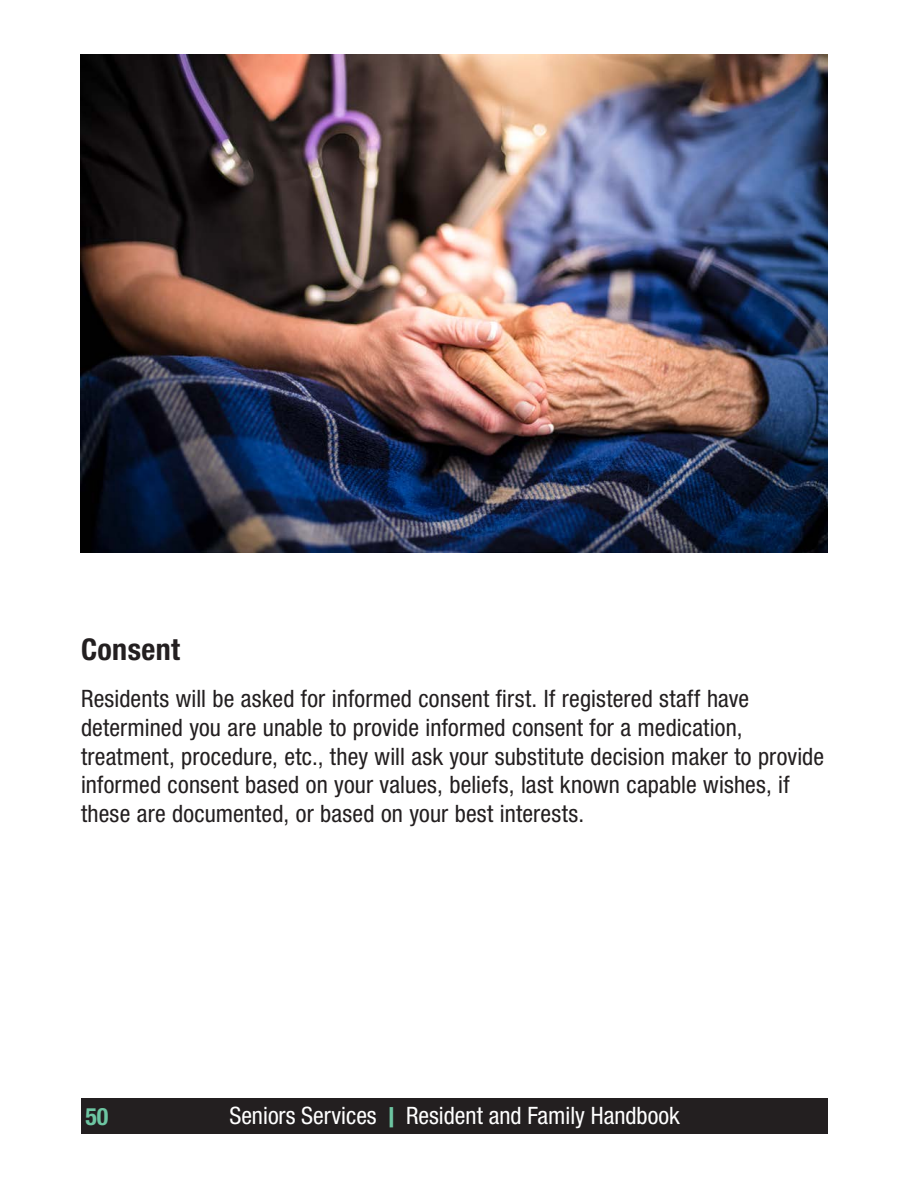
<style>
.page{position:relative;width:918px;height:1188px;background:#fff}
.page>*{position:absolute;margin:0;border:0;box-sizing:border-box;transform-origin:0 0}
.Seniors_Styles_h4{font:700 condensed 30px "Helvetica Neue LT Std";letter-spacing:.015em;color:#231f20}
.Seniors_Styles_body{font:condensed 24px/28.8px "Helvetica Neue LT Std";letter-spacing:.005em;color:#231f20}
.t1{font:condensed 24px "Helvetica Neue LT Std";color:#fff}
.t2{font:700 condensed 24px "Helvetica Neue LT Std";color:#6dc5a2}
.s1{font-weight:900;font-size:27.3px;color:#6dc5a2}
</style>
<div class="page">
<div style="left:81px;top:1098px;width:747px;height:36px;background:#231f20"></div>
<img style="left:80px;top:54px;width:748px;height:498px">
<h4 class="Seniors_Styles_h4" style="left:81px;top:631px;width:101px">Consent</h4>
<p class="Seniors_Styles_body" style="left:81px;top:684px;width:745px">Residents will be asked for informed consent first. If registered staff have determined you are unable to provide informed consent for a medication, treatment, procedure, etc., they will ask your substitute decision maker to provide informed consent based on your values, beliefs, last known capable wishes, if these are documented, or based on your best interests.</p>
<p class="t2" style="left:85px;top:1102px;width:25px">50</p>
<p class="t1" style="left:229px;top:1102px;width:452px">Seniors Services <span class="s1">|</span> Resident and Family Handbook</p>
</div>
